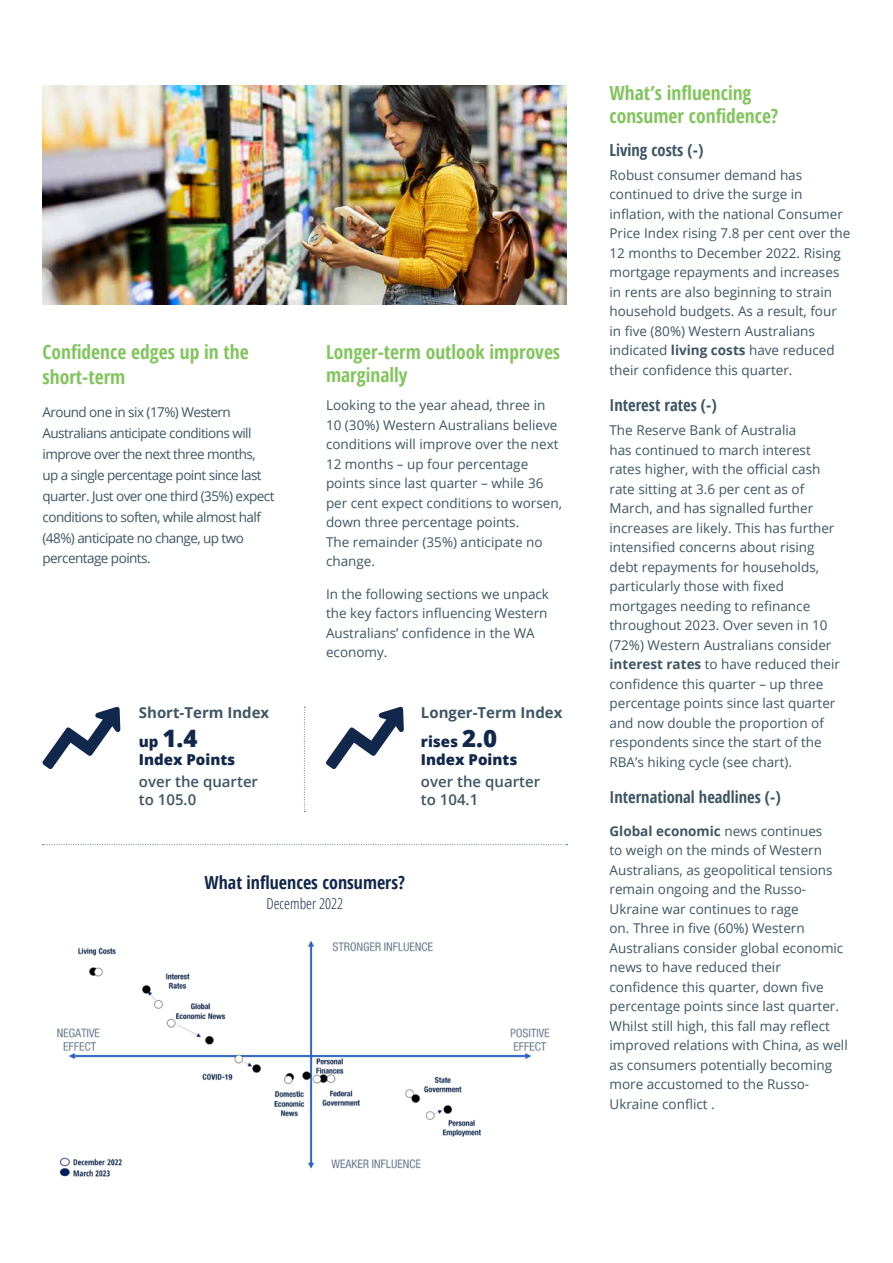
<style>
.page{position:relative;width:893px;height:1263px;background:#fff}
.page>*{position:absolute;margin:0;border:0;box-sizing:border-box;transform-origin:0 0}
.t1{font:800 24px "Open Sans";color:#11274b}
.t2{font:700 19.5px/23.4px "Open Sans Condensed";color:#82c55d}
.t3{font:700 18px "Open Sans Condensed";color:#11274b}
.t4{font:700 16.5px "Open Sans Condensed";color:#3e5564}
.t5{font:600 15px/18px "Open Sans";color:#3e5564}
.t6{font:700 15px/28.8px "Open Sans";color:#3e5564}
.t7{font:800 15px "Open Sans";color:#11274b}
.t8{font:300 15px "Open Sans Condensed";color:#11274b}
.t9{font:13.5px/19.5px "Open Sans";color:#3e5564}
.t10{font:13.5px/20.9px "Open Sans";letter-spacing:-.04em;color:#3e5564}
.s1{font-size:15px}
.s2{font-weight:800;color:#11274b}
.s3{font-weight:800;font-size:24px;color:#11274b}
.s4{font-weight:700}
</style>
<div class="page">
<svg style="left:43px;top:844px;width:525px;height:1px"></svg>
<svg style="left:42px;top:706px;width:78px;height:63px"></svg>
<svg style="left:326px;top:706px;width:78px;height:63px"></svg>
<svg style="left:304px;top:707px;width:1px;height:105px"></svg>
<img style="left:57px;top:940px;width:493px;height:237px">
<img style="left:42px;top:85px;width:525px;height:220px">
<h2 class="t2" style="left:43px;top:339px;width:208px;line-height:24.8px">Confidence edges up in the short-term</h2>
<p class="t10" style="left:43px;top:402px;width:234px">Around one in six (17%) Western Australians anticipate conditions will improve over the next three months, up a single percentage point since last quarter. Just over one third (35%) expect conditions to soften, while almost half (48%) anticipate no change, up two percentage points.</p>
<p class="t6" style="left:139px;top:698px;width:132px">Short-Term Index</p>
<h1 class="t1" style="left:139px;top:720px;width:60px"><span class="s1">up</span> 1.4</h1>
<p class="t7" style="left:139px;top:748px;width:98px">Index Points</p>
<p class="t5" style="left:139px;top:773px;width:121px">over the quarter to 105.0</p>
<h2 class="t2" style="left:326px;top:340px;width:236px">Longer-term outlook improves marginally</h2>
<p class="t9" style="left:326px;top:395px;width:237px">Looking to the year ahead, three in<br>10 (30%) Western Australians believe conditions will improve over the next<br>12 months – up four percentage points since last quarter – while 36 per cent expect conditions to worsen, down three percentage points.<br>The remainder (35%) anticipate no change.</p>
<p class="t9" style="left:326px;top:583px;width:225px">In the following sections we unpack the key factors influencing Western<br>Australians’ confidence in the WA economy.</p>
<p class="t6" style="left:421px;top:698px;width:143px">Longer-Term Index <span class="s2">rises</span> <span class="s3">2.0</span></p>
<p class="t7" style="left:421px;top:748px;width:98px">Index Points</p>
<p class="t5" style="left:421px;top:773px;width:121px">over the quarter to 104.1</p>
<h3 class="t3" style="left:205px;top:870px;width:202px">What influences consumers?</h3>
<p class="t8" style="left:266px;top:893px;width:78px">December 2022</p>
<h2 class="t2" style="left:609px;top:81px;width:170px">What’s influencing consumer confidence?</h2>
<p class="t4" style="left:609px;top:138px;width:95px">Living costs (-)</p>
<p class="t9" style="left:609px;top:165px;width:242px">Robust consumer demand has continued to drive the surge in inflation, with the national Consumer Price Index rising 7.8 per cent over the 12 months to December 2022. Rising mortgage repayments and increases in rents are also beginning to strain household budgets. As a result, four in five (80%) Western Australians indicated <span class="s4">living costs</span> have reduced their confidence this quarter.</p>
<p class="t4" style="left:609px;top:394px;width:109px">Interest rates (-)</p>
<p class="t9" style="left:609px;top:420px;width:232px">The Reserve Bank of Australia<br>has continued to march interest rates higher, with the official cash rate sitting at 3.6 per cent as of March, and has signalled further increases are likely. This has further intensified concerns about rising debt repayments for households, particularly those with fixed mortgages needing to refinance throughout 2023. Over seven in 10 (72%) Western Australians consider <span class="s4">interest rates</span> to have reduced their confidence this quarter – up three percentage points since last quarter and now double the proportion of respondents since the start of the RBA’s hiking cycle (see chart).</p>
<p class="t4" style="left:609px;top:786px;width:173px">International headlines (-)</p>
<p class="t9" style="left:609px;top:821px;width:240px"><span class="s4">Global economic</span> news continues<br>to weigh on the minds of Western<br>Australians, as geopolitical tensions remain ongoing and the Russo-<br>Ukraine war continues to rage<br>on. Three in five (60%) Western<br>Australians consider global economic news to have reduced their confidence this quarter, down five percentage points since last quarter.<br>Whilst still high, this fall may reflect improved relations with China, as well as consumers potentially becoming more accustomed to the Russo-<br>Ukraine conflict .</p>
</div>
